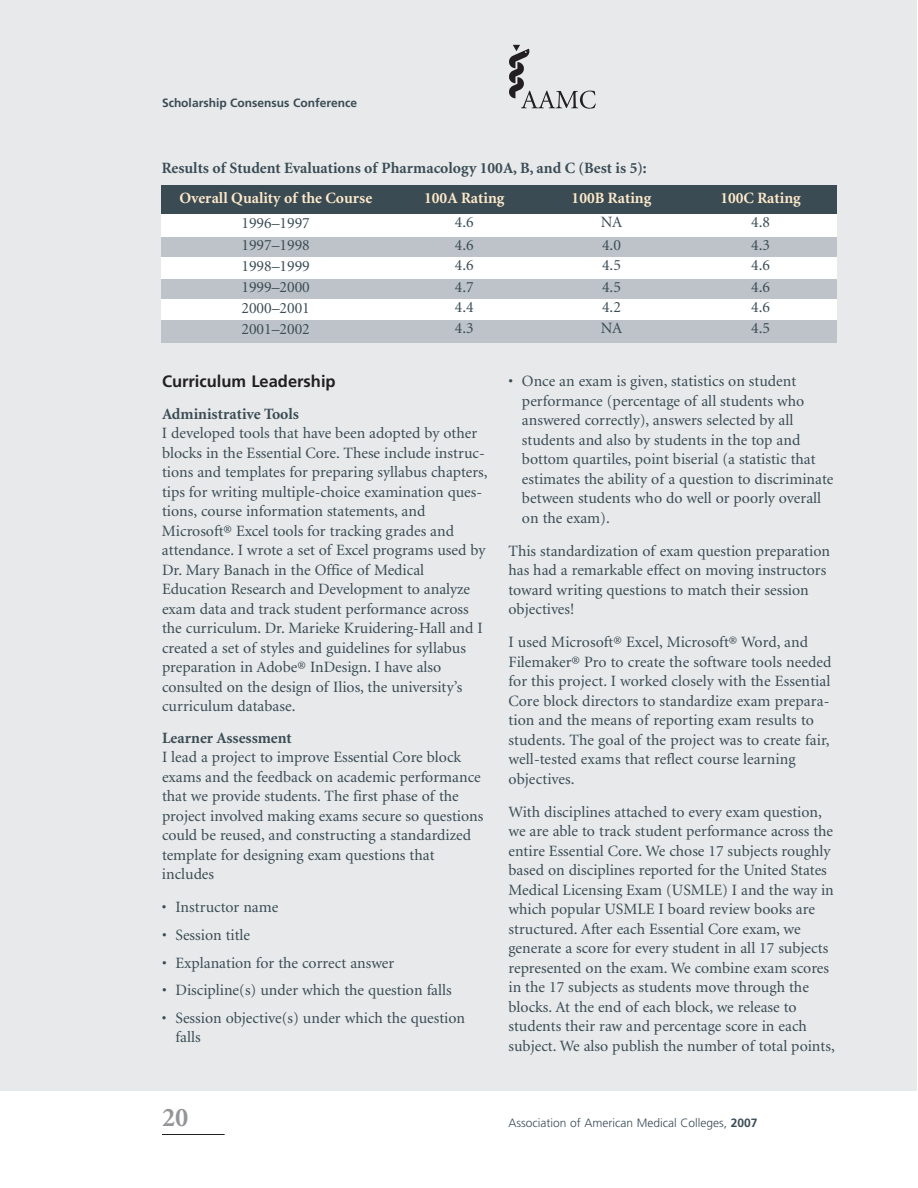
<style>
.page{position:relative;width:918px;height:1188px;background:#fff}
.page>*{position:absolute;margin:0;border:0;box-sizing:border-box;transform-origin:0 0}
.t1{font:700 27px "Minion";color:#939598}
.t2{font:700 16.5px "Frutiger";color:#231f20}
.t3{font:15.75px/19.5px "Minion";color:#3a4b54}
.t4{font:700 15.75px "Minion";color:#3a4b54}
.t5{font:700 15.75px "Minion";color:#feeaca}
.t6{font:300 12px "Frutiger";color:#3a4b54}
.t7{font:700 12px "Frutiger";color:#3a4b54}
.s1{font-weight:700}
</style>
<div class="page">
<div style="left:0;top:0;width:917px;height:1091px;background:#e7e9eb"></div>
<svg style="left:509px;top:45px;width:87px;height:64px"></svg>
<hr style="left:162px;top:1134px;width:63px;height:1px;background:#231f20">
<div style="left:161px;top:185px;width:230px;height:30px;background:#3a4b54"></div>
<div style="left:391px;top:185px;width:147px;height:30px;background:#3a4b54"></div>
<div style="left:538px;top:185px;width:147px;height:30px;background:#3a4b54"></div>
<div style="left:685px;top:185px;width:151px;height:30px;background:#3a4b54"></div>
<div style="left:161px;top:215px;width:230px;height:22px;background:#fff"></div>
<div style="left:391px;top:215px;width:147px;height:22px;background:#fff"></div>
<div style="left:538px;top:215px;width:147px;height:22px;background:#fff"></div>
<div style="left:685px;top:215px;width:151px;height:22px;background:#fff"></div>
<div style="left:161px;top:237px;width:230px;height:21px;background:#bdc3c8"></div>
<div style="left:391px;top:237px;width:147px;height:21px;background:#bdc3c8"></div>
<div style="left:538px;top:237px;width:147px;height:21px;background:#bdc3c8"></div>
<div style="left:685px;top:237px;width:151px;height:21px;background:#bdc3c8"></div>
<div style="left:161px;top:258px;width:230px;height:21px;background:#fff"></div>
<div style="left:391px;top:258px;width:147px;height:21px;background:#fff"></div>
<div style="left:538px;top:258px;width:147px;height:21px;background:#fff"></div>
<div style="left:685px;top:258px;width:151px;height:21px;background:#fff"></div>
<div style="left:161px;top:279px;width:230px;height:21px;background:#bdc3c8"></div>
<div style="left:391px;top:279px;width:147px;height:21px;background:#bdc3c8"></div>
<div style="left:538px;top:279px;width:147px;height:21px;background:#bdc3c8"></div>
<div style="left:685px;top:279px;width:151px;height:21px;background:#bdc3c8"></div>
<div style="left:161px;top:300px;width:230px;height:21px;background:#fff"></div>
<div style="left:391px;top:300px;width:147px;height:21px;background:#fff"></div>
<div style="left:538px;top:300px;width:147px;height:21px;background:#fff"></div>
<div style="left:685px;top:300px;width:151px;height:21px;background:#fff"></div>
<div style="left:161px;top:321px;width:230px;height:22px;background:#bdc3c8"></div>
<div style="left:391px;top:321px;width:147px;height:22px;background:#bdc3c8"></div>
<div style="left:538px;top:321px;width:147px;height:22px;background:#bdc3c8"></div>
<div style="left:685px;top:321px;width:151px;height:22px;background:#bdc3c8"></div>
<p class="t7" style="left:162px;top:98px;width:197px">Scholarship Consensus Conference</p>
<p class="t4" style="left:162px;top:162px;width:486px">Results of Student Evaluations of Pharmacology 100A, B, and C (Best is 5):</p>
<p class="t5" style="left:179px;top:191px;width:194px">Overall Quality of the Course</p>
<p class="t5" style="left:424px;top:191px;width:82px">100A Rating</p>
<p class="t5" style="left:572px;top:191px;width:81px">100B Rating</p>
<p class="t5" style="left:720px;top:191px;width:82px">100C Rating</p>
<p class="t3" style="left:241px;top:214px;width:70px">1996–1997</p>
<p class="t3" style="left:455px;top:214px;width:20px">4.6</p>
<p class="t3" style="left:601px;top:214px;width:23px">NA</p>
<p class="t3" style="left:751px;top:214px;width:20px">4.8</p>
<p class="t3" style="left:241px;top:236px;width:70px">1997–1998</p>
<p class="t3" style="left:455px;top:236px;width:20px">4.6</p>
<p class="t3" style="left:602px;top:236px;width:20px">4.0</p>
<p class="t3" style="left:751px;top:236px;width:20px">4.3</p>
<p class="t3" style="left:241px;top:257px;width:70px">1998–1999</p>
<p class="t3" style="left:455px;top:257px;width:20px">4.6</p>
<p class="t3" style="left:602px;top:257px;width:20px">4.5</p>
<p class="t3" style="left:751px;top:257px;width:20px">4.6</p>
<p class="t3" style="left:241px;top:278px;width:70px">1999–2000</p>
<p class="t3" style="left:455px;top:278px;width:20px">4.7</p>
<p class="t3" style="left:602px;top:278px;width:20px">4.5</p>
<p class="t3" style="left:751px;top:278px;width:20px">4.6</p>
<p class="t3" style="left:241px;top:299px;width:70px">2000–2001</p>
<p class="t3" style="left:455px;top:299px;width:20px">4.4</p>
<p class="t3" style="left:602px;top:299px;width:20px">4.2</p>
<p class="t3" style="left:751px;top:299px;width:20px">4.6</p>
<p class="t3" style="left:241px;top:320px;width:70px">2001–2002</p>
<p class="t3" style="left:455px;top:320px;width:20px">4.3</p>
<p class="t3" style="left:601px;top:320px;width:23px">NA</p>
<p class="t3" style="left:751px;top:320px;width:20px">4.5</p>
<p class="t2" style="left:162px;top:375px;width:175px">Curriculum Leadership</p>
<p class="t4" style="left:162px;top:408px;width:139px">Administrative Tools</p>
<p class="t3" style="left:162px;top:425px;width:327px">I developed tools that have been adopted by other blocks in the Essential Core. These include instruc&shy;tions and templates for preparing syllabus chapters, tips for writing multiple-choice examination ques&shy;tions, course information statements, and Microsoft® Excel tools for tracking grades and attendance. I wrote a set of Excel programs used by Dr. Mary Banach in the Office of Medical Education Research and Development to analyze exam data and track student performance across the curriculum. Dr. Marieke Kruidering-Hall and I created a set of styles and guidelines for syllabus preparation in Adobe® InDesign. I have also consulted on the design of Ilios, the university’s curriculum database.</p>
<p class="t4" style="left:162px;top:732px;width:131px">Learner Assessment</p>
<p class="t3" style="left:162px;top:749px;width:323px">I lead a project to improve Essential Core block exams and the feedback on academic performance that we provide students. The first phase of the project involved making exams secure so questions could be reused, and constructing a standardized template for designing exam questions that includes</p>
<p class="t3" style="left:162px;top:899px;width:118px">• Instructor name</p>
<p class="t3" style="left:162px;top:926px;width:90px">• Session title</p>
<p class="t3" style="left:162px;top:954px;width:234px">• Explanation for the correct answer</p>
<p class="t3" style="left:162px;top:982px;width:291px">• Discipline(s) under which the question falls</p>
<p class="t3" style="left:175px;top:1009px;width:291px;text-indent:-13px">• Session objective(s) under which the question falls</p>
<p class="t3" style="left:522px;top:373px;width:313px;text-indent:-14px">• Once an exam is given, statistics on student performance (percentage of all students who answered correctly), answers selected by all students and also by students in the top and bottom quartiles, point biserial (a statistic that estimates the ability of a question to discriminate between students who do well or poorly overall on the exam).</p>
<p class="t3" style="left:508px;top:542px;width:323px">This standardization of exam question preparation has had a remarkable effect on moving instructors toward writing questions to match their session objectives!</p>
<p class="t3" style="left:508px;top:634px;width:325px">I used Microsoft® Excel, Microsoft® Word, and Filemaker® Pro to create the software tools needed for this project. I worked closely with the Essential Core block directors to standardize exam prepara&shy;tion and the means of reporting exam results to students. The goal of the project was to create fair, well-tested exams that reflect course learning objectives.</p>
<p class="t3" style="left:508px;top:803px;width:328px">With disciplines attached to every exam question, we are able to track student performance across the entire Essential Core. We chose 17 subjects roughly based on disciplines reported for the United States Medical Licensing Exam (USMLE) I and the way in which popular USMLE I board review books are structured. After each Essential Core exam, we generate a score for every student in all 17 subjects represented on the exam. We combine exam scores in the 17 subjects as students move through the blocks. At the end of each block, we release to students their raw and percentage score in each subject. We also publish the number of total points,</p>
<h1 class="t1" style="left:162px;top:1107px;width:28px">20</h1>
<p class="t6" style="left:508px;top:1118px;width:250px">Association of American Medical Colleges, <span class="s1">2007</span></p>
</div>
